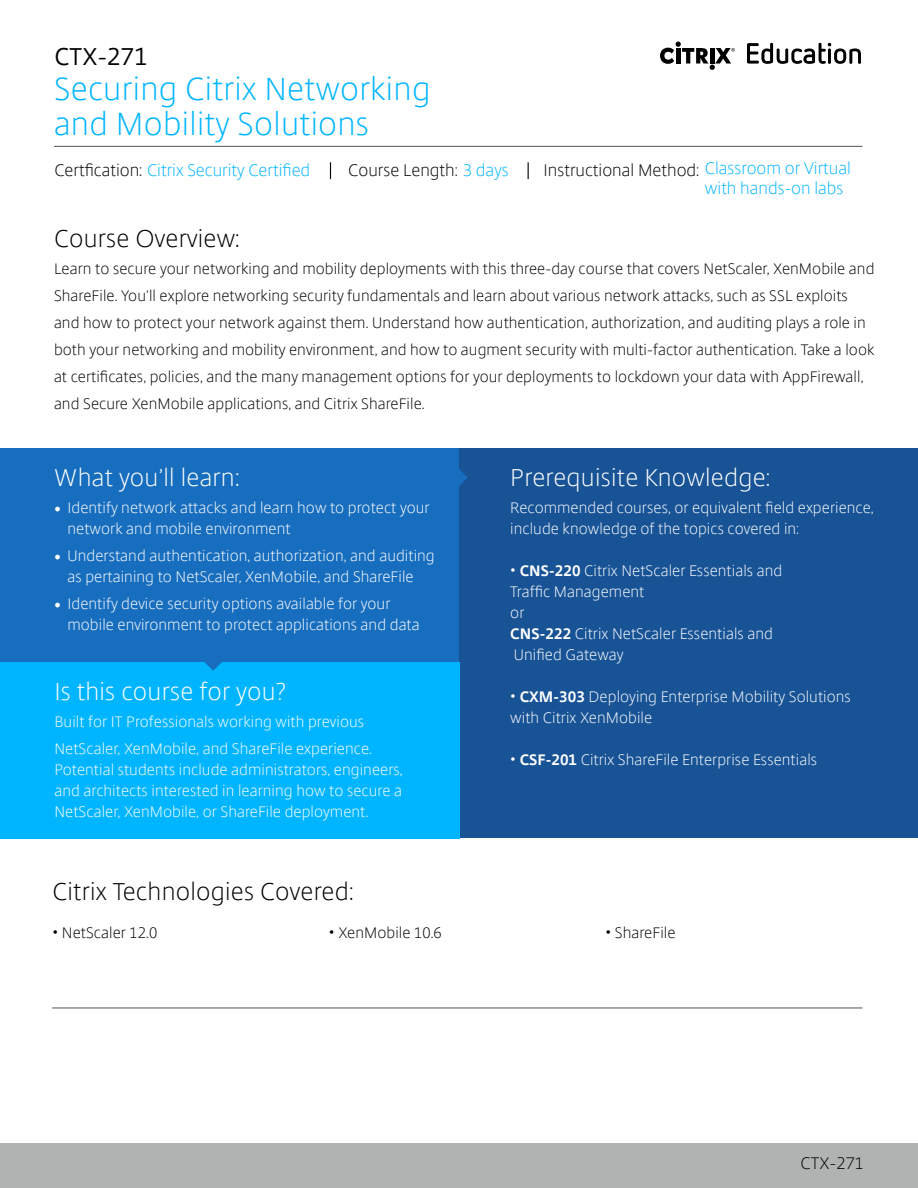
<style>
.page{position:relative;width:918px;height:1188px;background:#fff}
.page>*{position:absolute;margin:0;border:0;box-sizing:border-box;transform-origin:0 0}
.t1{font:300 31.5px/34.8px "Citrix Sans";letter-spacing:.01em;color:#00b5ff}
.t2{font:300 24px "Citrix Sans";letter-spacing:.01em;color:#fff}
.t3{font:300 24px "Citrix Sans";letter-spacing:.01em;color:#000}
.t4{font:24px "Citrix Sans";letter-spacing:.01em;color:#000}
.t5{font:300 16.5px/18.3px "Citrix Sans";color:#00b5ff}
.t6{font:300 16.5px "Citrix Sans";color:#000}
.t7{font:300 15px/21px "Citrix Sans";letter-spacing:.005em;color:#fff}
.t8{font:300 15px/27px "Citrix Sans";letter-spacing:.005em;color:#000}
.s1{color:#000}
.s2{color:#00b5ff}
.s3{font-family:"Minion Pro";font-weight:400;font-size:18px}
.s4{font-weight:700}
</style>
<div class="page">
<div style="left:0;top:1143px;width:918px;height:45px;background:#b1b3b3"></div>
<svg style="left:330px;top:162px;width:1px;height:17px"></svg>
<svg style="left:528px;top:162px;width:1px;height:17px"></svg>
<hr style="left:54px;top:146px;width:808px;height:1px;background:#63666a">
<svg style="left:747px;top:43px;width:114px;height:21px"></svg>
<svg style="left:660px;top:42px;width:75px;height:28px"></svg>
<div style="left:0;top:448px;width:459px;height:214px;background:#186ebe"></div>
<div style="left:459px;top:448px;width:459px;height:390px;background:#185396"></div>
<div style="left:0;top:662px;width:459px;height:176px;background:#00b5ff"></div>
<hr style="left:52px;top:1007px;width:810px;height:2px;background:#63666a">
<svg style="left:459px;top:469px;width:9px;height:17px"></svg>
<svg style="left:204px;top:662px;width:18px;height:9px"></svg>
<h2 class="t4" style="left:54px;top:42px;width:95px">CTX-271</h2>
<h1 class="t1" style="left:54px;top:72px;width:378px">Securing Citrix Networking and Mobility Solutions</h1>
<p class="t5" style="left:54px;top:161px;width:257px"><span class="s1">Certfication:</span> Citrix Security Certified</p>
<p class="t6" style="left:348px;top:160px;width:162px">Course Length: <span class="s2">3 days</span></p>
<p class="t5" style="left:705px;top:161px;width:148px;text-indent:-161px"><span class="s1">Instructional Method:</span> Classroom or Virtual with hands-on labs</p>
<h2 class="t3" style="left:54px;top:225px;width:187px">Course Overview:</h2>
<p class="t8" style="left:54px;top:256px;width:822px">Learn to secure your networking and mobility deployments with this three-day course that covers NetScaler, XenMobile and ShareFile. You’ll explore networking security fundamentals and learn about various network attacks, such as SSL exploits and how to protect your network against them. Understand how authentication, authorization, and auditing plays a role in both your networking and mobility environment, and how to augment security with multi-factor authentication. Take a look at certificates, policies, and the many management options for your deployments to lockdown your data with AppFirewall, and Secure XenMobile applications, and Citrix ShareFile.</p>
<h2 class="t2" style="left:54px;top:463px;width:187px">What you’ll learn:</h2>
<p class="t7" style="left:68px;top:497px;width:364px;text-indent:-14px"><span class="s3">•</span> Identify network attacks and learn how to protect your network and mobile environment</p>
<p class="t7" style="left:54px;top:545px;width:382px;text-align:center"><span class="s3">•</span> Understand authentication, authorization, and auditing as pertaining to NetScaler, XenMobile, and ShareFile</p>
<p class="t7" style="left:68px;top:593px;width:354px;text-indent:-14px"><span class="s3">•</span> Identify device security options available for your mobile environment to protect applications and data</p>
<h2 class="t2" style="left:54px;top:678px;width:233px">Is this course for you?</h2>
<p class="t7" style="left:54px;top:709px;width:319px;line-height:27px">Built for IT Professionals working with previous<br>NetScaler, XenMobile, and ShareFile experience.</p>
<p class="t7" style="left:54px;top:760px;width:350px;text-align:justify">Potential students include administrators, engineers, and architects interested in learning how to secure a NetScaler, XenMobile, or ShareFile deployment.</p>
<h2 class="t2" style="left:510px;top:463px;width:262px">Prerequisite Knowledge:</h2>
<p class="t7" style="left:510px;top:497px;width:365px">Recommended courses, or equivalent field experience, include knowledge of the topics covered in:</p>
<p class="t7" style="left:510px;top:560px;width:274px">• <span class="s4">CNS-220</span> Citrix NetScaler Essentials and<br>Traffic Management<br>or<br><span class="s4">CNS-222</span> Citrix NetScaler Essentials and<br>Unified Gateway</p>
<p class="t7" style="left:510px;top:686px;width:342px">• <span class="s4">CXM-303</span> Deploying Enterprise Mobility Solutions with Citrix XenMobile</p>
<p class="t7" style="left:510px;top:749px;width:308px">• <span class="s4">CSF-201</span> Citrix ShareFile Enterprise Essentials</p>
<h2 class="t3" style="left:52px;top:877px;width:303px">Citrix Technologies Covered:</h2>
<p class="t8" style="left:52px;top:920px;width:106px">• NetScaler 12.0</p>
<p class="t8" style="left:329px;top:920px;width:114px">• XenMobile 10.6</p>
<p class="t8" style="left:605px;top:920px;width:72px">• ShareFile</p>
<p class="t6" style="left:801px;top:1153px;width:65px">CTX-271</p>
</div>
